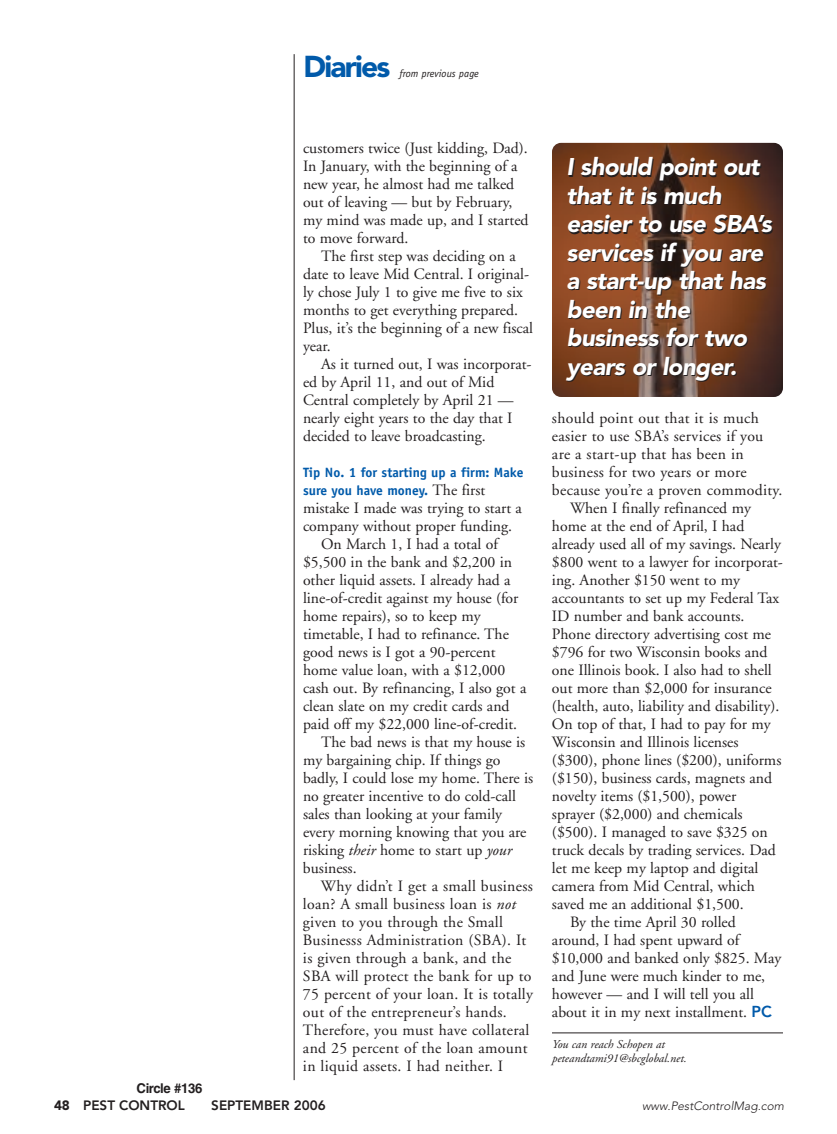
<style>
.page{position:relative;width:837px;height:1134px;background:#fff}
.page>*{position:absolute;margin:0;border:0;box-sizing:border-box;transform-origin:0 0}
.t1{font:900 30px "Avenir";letter-spacing:-.06em;color:#015aaa}
.t2{font:italic 900 24px/28.5px "Avenir";letter-spacing:-.025em;color:#fff}
.t3{font:15.75px/18px "Adobe Garamond";color:#231f20}
.t4{font:15.75px "Adobe Garamond";letter-spacing:.02em;color:#231f20}
.t5{font:700 13.5px/18px "Officina Sans";color:#015aaa}
.t6{font:800 13.5px "Avenir";color:#231f20}
.t7{font:700 13.5px "Helvetica";letter-spacing:-.03em;color:#231f20}
.t8{font:italic 12px/13.5px "Adobe Garamond";color:#231f20}
.t9{font:italic 300 12px "Avenir";color:#231f20}
.t10{font:italic 10.5px "Officina Sans";color:#231f20}
.s1{font-family:"Adobe Garamond";font-weight:400;font-size:15.75px;color:#231f20}
.s2{font-style:italic}
.s3{font-family:"Avenir";font-weight:800;color:#015aaa}
.s4{font-weight:900}
</style>
<div class="page">
<hr style="left:552px;top:1033px;width:231px;height:1px;background:#231f20">
<hr style="left:294px;top:54px;width:1px;height:1026px;background:#231f20">
<img style="left:552px;top:143px;width:231px;height:254px">
<p class="t7" style="left:136px;top:1083px;width:68px">Circle #136</p>
<h1 class="t1" style="left:303px;top:55px;width:89px">Diaries</h1>
<p class="t10" style="left:399px;top:70px;width:81px">from previous page</p>
<p class="t3" style="left:303px;top:140px;width:227px">customers twice (Just kidding, Dad).<br>In January, with the beginning of a new year, he almost had me talked out of leaving — but by February, my mind was made up, and I started to move forward.</p>
<p class="t3" style="left:303px;top:248px;width:232px;text-indent:18px">The first step was deciding on a date to leave Mid Central. I original&shy;ly chose July 1 to give me five to six months to get everything prepared.<br>Plus, it’s the beginning of a new fiscal year.</p>
<p class="t3" style="left:303px;top:356px;width:230px;text-indent:18px">As it turned out, I was incorporat&shy;ed by April 11, and out of Mid<br>Central completely by April 21 — nearly eight years to the day that I decided to leave broadcasting.</p>
<p class="t5" style="left:303px;top:465px;width:222px">Tip No. 1 for starting up a firm: Make sure you have money. <span class="s1">The first</span></p>
<p class="t3" style="left:303px;top:500px;width:220px">mistake I made was trying to start a</p>
<p class="t3" style="left:303px;top:518px;width:211px">company without proper funding.</p>
<p class="t3" style="left:321px;top:536px;width:178px">On March 1, I had a total of</p>
<p class="t3" style="left:303px;top:554px;width:211px">$5,500 in the bank and $2,200 in</p>
<p class="t3" style="left:303px;top:572px;width:209px">other liquid assets. I already had a</p>
<p class="t3" style="left:303px;top:590px;width:217px">line-of-credit against my house (for</p>
<p class="t3" style="left:303px;top:608px;width:179px">home repairs), so to keep my</p>
<p class="t3" style="left:303px;top:626px;width:207px">timetable, I had to refinance. The</p>
<p class="t3" style="left:303px;top:644px;width:194px">good news is I got a 90-percent</p>
<p class="t3" style="left:303px;top:662px;width:204px">home value loan, with a $12,000</p>
<p class="t3" style="left:303px;top:680px;width:225px">cash out. By refinancing, I also got a</p>
<p class="t3" style="left:303px;top:698px;width:208px">clean slate on my credit cards and</p>
<p class="t3" style="left:303px;top:716px;width:216px">paid off my $22,000 line-of-credit.</p>
<p class="t3" style="left:321px;top:734px;width:206px">The bad news is that my house is</p>
<p class="t3" style="left:303px;top:752px;width:199px">my bargaining chip. If things go</p>
<p class="t3" style="left:303px;top:770px;width:232px">badly, I could lose my home. There is</p>
<p class="t3" style="left:303px;top:788px;width:215px">no greater incentive to do cold-call</p>
<p class="t3" style="left:303px;top:806px;width:201px">sales than looking at your family</p>
<p class="t3" style="left:303px;top:824px;width:225px">every morning knowing that you are</p>
<p class="t3" style="left:303px;top:842px;width:211px">risking <span class="s2">their</span> home to start up <span class="s2">your</span></p>
<p class="t3" style="left:303px;top:860px;width:55px">business.</p>
<p class="t4" style="left:321px;top:880px;width:213px">Why didn’t I get a small business</p>
<p class="t4" style="left:303px;top:898px;width:214px">loan? A small business loan is <span class="s2">not</span></p>
<p class="t4" style="left:303px;top:916px;width:202px">given to you through the Small</p>
<p class="t4" style="left:303px;top:934px;width:225px">Businesss Administration (SBA). It</p>
<p class="t4" style="left:303px;top:952px;width:210px">is given through a bank, and the</p>
<p class="t4" style="left:303px;top:970px;width:230px">SBA will protect the bank for up to</p>
<p class="t4" style="left:303px;top:988px;width:232px">75 percent of your loan. It is totally</p>
<p class="t4" style="left:303px;top:1006px;width:205px">out of the entrepreneur’s hands.</p>
<p class="t4" style="left:303px;top:1024px;width:228px">Therefore, you must have collateral</p>
<p class="t4" style="left:303px;top:1042px;width:226px">and 25 percent of the loan amount</p>
<p class="t4" style="left:303px;top:1060px;width:202px">in liquid assets. I had neither. I</p>
<h2 class="t2" style="left:567px;top:155px;width:207px">I should point out that it is much easier to use SBA’s services if you are a start-up that has been in the business for two years or longer.</h2>
<p class="t4" style="left:552px;top:412px;width:208px">should point out that it is much</p>
<p class="t4" style="left:552px;top:430px;width:213px">easier to use SBA’s services if you</p>
<p class="t4" style="left:552px;top:448px;width:193px">are a start-up that has been in</p>
<p class="t4" style="left:552px;top:466px;width:196px">business for two years or more</p>
<p class="t4" style="left:552px;top:484px;width:232px">because you’re a proven commodity.</p>
<p class="t3" style="left:570px;top:500px;width:182px">When I finally refinanced my</p>
<p class="t3" style="left:552px;top:518px;width:194px">home at the end of April, I had</p>
<p class="t3" style="left:552px;top:536px;width:231px">already used all of my savings. Nearly</p>
<p class="t3" style="left:552px;top:554px;width:232px">$800 went to a lawyer for incorporat-</p>
<p class="t3" style="left:552px;top:572px;width:189px">ing. Another $150 went to my</p>
<p class="t3" style="left:552px;top:590px;width:229px">accountants to set up my Federal Tax</p>
<p class="t3" style="left:552px;top:608px;width:194px">ID number and bank accounts.</p>
<p class="t3" style="left:552px;top:626px;width:221px">Phone directory advertising cost me</p>
<p class="t3" style="left:552px;top:644px;width:217px">$796 for two Wisconsin books and</p>
<p class="t3" style="left:552px;top:662px;width:221px">one Illinois book. I also had to shell</p>
<p class="t3" style="left:552px;top:680px;width:221px">out more than $2,000 for insurance</p>
<p class="t3" style="left:552px;top:698px;width:229px">(health, auto, liability and disability).</p>
<p class="t3" style="left:552px;top:716px;width:220px">On top of that, I had to pay for my</p>
<p class="t3" style="left:552px;top:734px;width:188px">Wisconsin and Illinois licenses</p>
<p class="t3" style="left:552px;top:752px;width:231px">($300), phone lines ($200), uniforms</p>
<p class="t3" style="left:552px;top:770px;width:222px">($150), business cards, magnets and</p>
<p class="t3" style="left:552px;top:788px;width:186px">novelty items ($1,500), power</p>
<p class="t3" style="left:552px;top:806px;width:192px">sprayer ($2,000) and chemicals</p>
<p class="t3" style="left:552px;top:824px;width:217px">($500). I managed to save $325 on</p>
<p class="t3" style="left:552px;top:843px;width:225px">truck decals by trading services. Dad</p>
<p class="t3" style="left:552px;top:861px;width:208px">let me keep my laptop and digital</p>
<p class="t3" style="left:552px;top:879px;width:204px">camera from Mid Central, which</p>
<p class="t3" style="left:552px;top:897px;width:193px">saved me an additional $1,500.</p>
<p class="t3" style="left:570px;top:915px;width:167px">By the time April 30 rolled</p>
<p class="t3" style="left:552px;top:933px;width:189px">around, I had spent upward of</p>
<p class="t3" style="left:552px;top:951px;width:231px">$10,000 and banked only $825. May</p>
<p class="t3" style="left:552px;top:969px;width:215px">and June were much kinder to me,</p>
<p class="t3" style="left:552px;top:987px;width:204px">however — and I will tell you all</p>
<p class="t3" style="left:552px;top:1005px;width:221px">about it in my next installment. <span class="s3">PC</span></p>
<p class="t8" style="left:552px;top:1039px;width:136px">You can reach Schopen at peteandtami91@sbcglobal.net.</p>
<p class="t6" style="left:54px;top:1100px;width:132px"><span class="s4">48</span> PEST CONTROL</p>
<p class="t6" style="left:211px;top:1100px;width:116px">SEPTEMBER 2006</p>
<p class="t9" style="left:642px;top:1101px;width:143px">www.PestControlMag.com</p>
</div>
